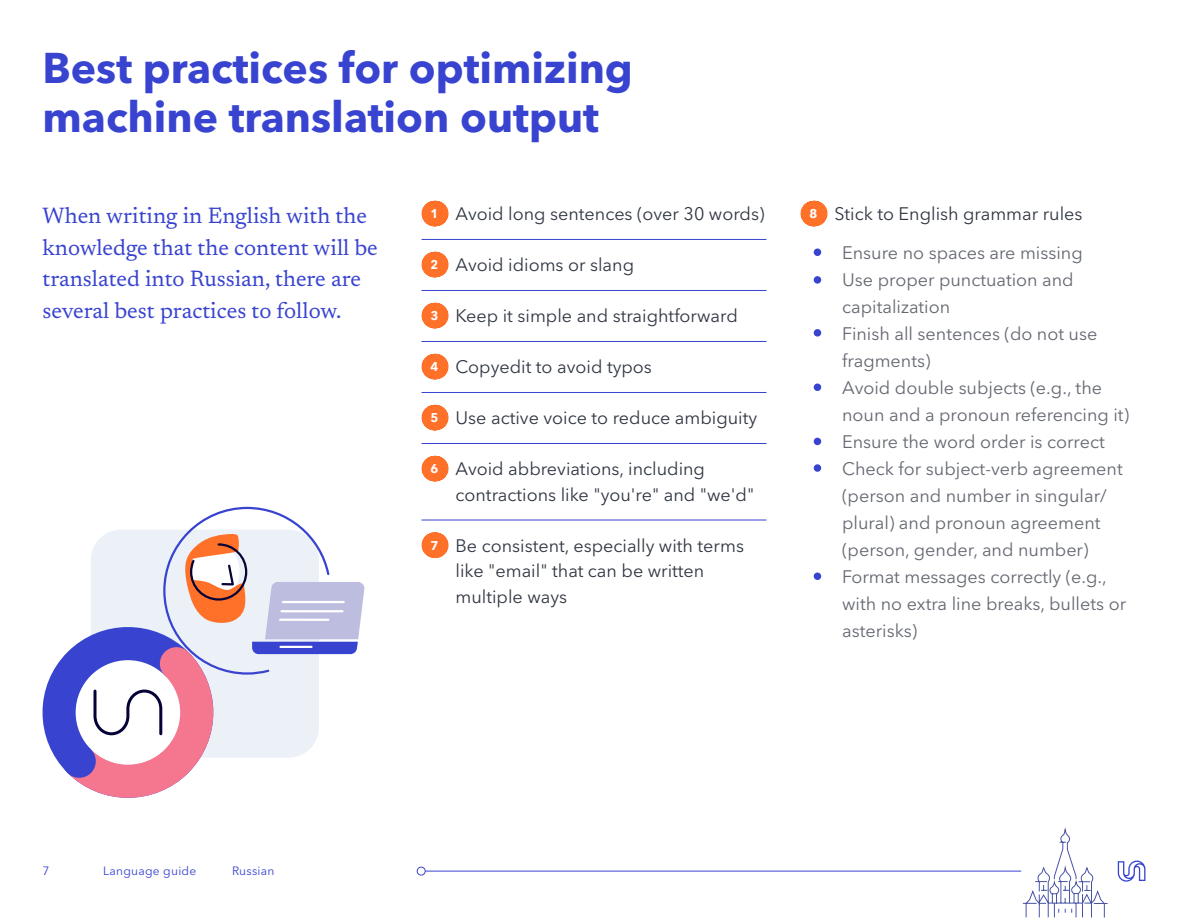
<style>
.page{position:relative;width:1188px;height:918px;background:#fff}
.page>*{position:absolute;margin:0;border:0;box-sizing:border-box;transform-origin:0 0}
.t1{font:700 42.6px/48.4px "Avenir Next LT Pro";color:#3843d0}
.t2{font:22.5px/31.5px "Newsreader 16 pt";color:#3843d0}
.t3{font:18px "Avenir Next LT Pro";color:#646871}
.t4{font:18px/25.5px "Avenir Next LT Pro";color:#303642}
.t5{font:12px "Avenir Next LT Pro";letter-spacing:.02em;color:#3843d0}
.s1{font-weight:600;font-size:16.5px;color:#fff}
.s2{color:#646871}
</style>
<div class="page">
<svg style="left:1118px;top:861px;width:27px;height:21px"></svg>
<hr style="left:425px;top:871px;width:596px;height:1px;background:#3843d0">
<div style="left:417px;top:867px;width:9px;height:8px;border:1px solid #3843d0;border-radius:50%"></div>
<svg style="left:1022px;top:830px;width:86px;height:88px"></svg>
<svg style="left:434px;top:201px;width:2px;height:25px"></svg>
<hr style="left:422px;top:239px;width:344px;height:1px;background:#3843d0">
<svg style="left:434px;top:252px;width:2px;height:25px"></svg>
<hr style="left:422px;top:290px;width:344px;height:1px;background:#3843d0">
<svg style="left:434px;top:303px;width:2px;height:25px"></svg>
<hr style="left:422px;top:341px;width:344px;height:1px;background:#3843d0">
<svg style="left:434px;top:354px;width:2px;height:25px"></svg>
<hr style="left:422px;top:392px;width:344px;height:1px;background:#3843d0">
<svg style="left:434px;top:405px;width:2px;height:25px"></svg>
<hr style="left:422px;top:443px;width:344px;height:1px;background:#3843d0">
<svg style="left:434px;top:456px;width:2px;height:25px"></svg>
<hr style="left:422px;top:520px;width:344px;height:1px;background:#3843d0">
<svg style="left:434px;top:532px;width:2px;height:26px"></svg>
<svg style="left:813px;top:201px;width:2px;height:25px"></svg>
<div style="left:814px;top:249px;width:7px;height:7px;background:#3843d0;border-radius:50%"></div>
<div style="left:814px;top:276px;width:7px;height:8px;background:#3843d0;border-radius:50%"></div>
<div style="left:814px;top:329px;width:7px;height:8px;background:#3843d0;border-radius:50%"></div>
<div style="left:814px;top:384px;width:7px;height:7px;background:#3843d0;border-radius:50%"></div>
<div style="left:814px;top:438px;width:7px;height:7px;background:#3843d0;border-radius:50%"></div>
<div style="left:814px;top:464px;width:7px;height:8px;background:#3843d0;border-radius:50%"></div>
<div style="left:814px;top:573px;width:7px;height:7px;background:#3843d0;border-radius:50%"></div>
<svg style="left:42px;top:506px;width:323px;height:292px"></svg>
<hr style="left:280px;top:646px;width:32px;height:2px;background:#fff">
<hr style="left:283px;top:601px;width:61px;height:2px;background:#fff">
<hr style="left:280px;top:619px;width:48px;height:2px;background:#fff">
<hr style="left:282px;top:610px;width:60px;height:2px;background:#fff">
<div style="left:63px;top:745px;width:33px;height:33px;background:#3843d0;border-radius:50%"></div>
<div style="left:160px;top:647px;width:33px;height:33px;background:#f5768f;border-radius:50%"></div>
<h1 class="t1" style="left:43px;top:44px;width:592px">Best practices for optimizing machine translation output</h1>
<p class="t2" style="left:43px;top:199px;width:337px">When writing in English with the knowledge that the content will be translated into Russian, there are several best practices to follow.</p>
<p class="t4" style="left:430px;top:201px;width:336px"><span class="s1">1</span> Avoid long sentences (over 30 words)</p>
<p class="t4" style="left:430px;top:252px;width:206px"><span class="s1">2</span> Avoid idioms or slang</p>
<p class="t4" style="left:430px;top:303px;width:309px"><span class="s1">3</span> Keep it simple and straightforward</p>
<p class="t4" style="left:430px;top:354px;width:223px"><span class="s1">4</span> Copyedit to avoid typos</p>
<p class="t4" style="left:430px;top:405px;width:329px"><span class="s1">5</span> Use active voice to reduce ambiguity</p>
<p class="t4" style="left:456px;top:456px;width:300px;text-indent:-26px"><span class="s1">6</span> Avoid abbreviations, including contractions like "you're" and "we'd"</p>
<p class="t4" style="left:456px;top:532px;width:290px;text-indent:-26px"><span class="s1">7</span> Be consistent, especially with terms like "email" that can be written multiple ways</p>
<p class="t4" style="left:809px;top:194px;width:275px;line-height:39px;text-align:center"><span class="s1">8</span> Stick to English grammar rules <span class="s2">· Ensure no spaces are missing</span></p>
<p class="t3" style="left:815px;top:269px;width:260px">· Use proper punctuation and</p>
<p class="t3" style="left:842px;top:296px;width:109px">capitalization</p>
<p class="t3" style="left:815px;top:323px;width:284px">· Finish all sentences (do not use</p>
<p class="t3" style="left:842px;top:350px;width:90px">fragments)</p>
<p class="t3" style="left:815px;top:377px;width:288px">· Avoid double subjects (e.g., the</p>
<p class="t3" style="left:842px;top:404px;width:288px">noun and a pronoun referencing it)</p>
<p class="t3" style="left:815px;top:431px;width:291px">· Ensure the word order is correct</p>
<p class="t3" style="left:815px;top:458px;width:309px">· Check for subject-verb agreement</p>
<p class="t3" style="left:842px;top:485px;width:266px">(person and number in singular/</p>
<p class="t3" style="left:842px;top:512px;width:260px">plural) and pronoun agreement</p>
<p class="t3" style="left:842px;top:539px;width:248px">(person, gender, and number)</p>
<p class="t3" style="left:815px;top:566px;width:293px">· Format messages correctly (e.g.,</p>
<p class="t3" style="left:842px;top:593px;width:285px">with no extra line breaks, bullets or</p>
<p class="t3" style="left:842px;top:620px;width:77px">asterisks)</p>
<p class="t5" style="left:43px;top:864px;width:8px">7</p>
<p class="t5" style="left:103px;top:864px;width:95px">Language guide</p>
<p class="t5" style="left:232px;top:864px;width:44px">Russian</p>
</div>
